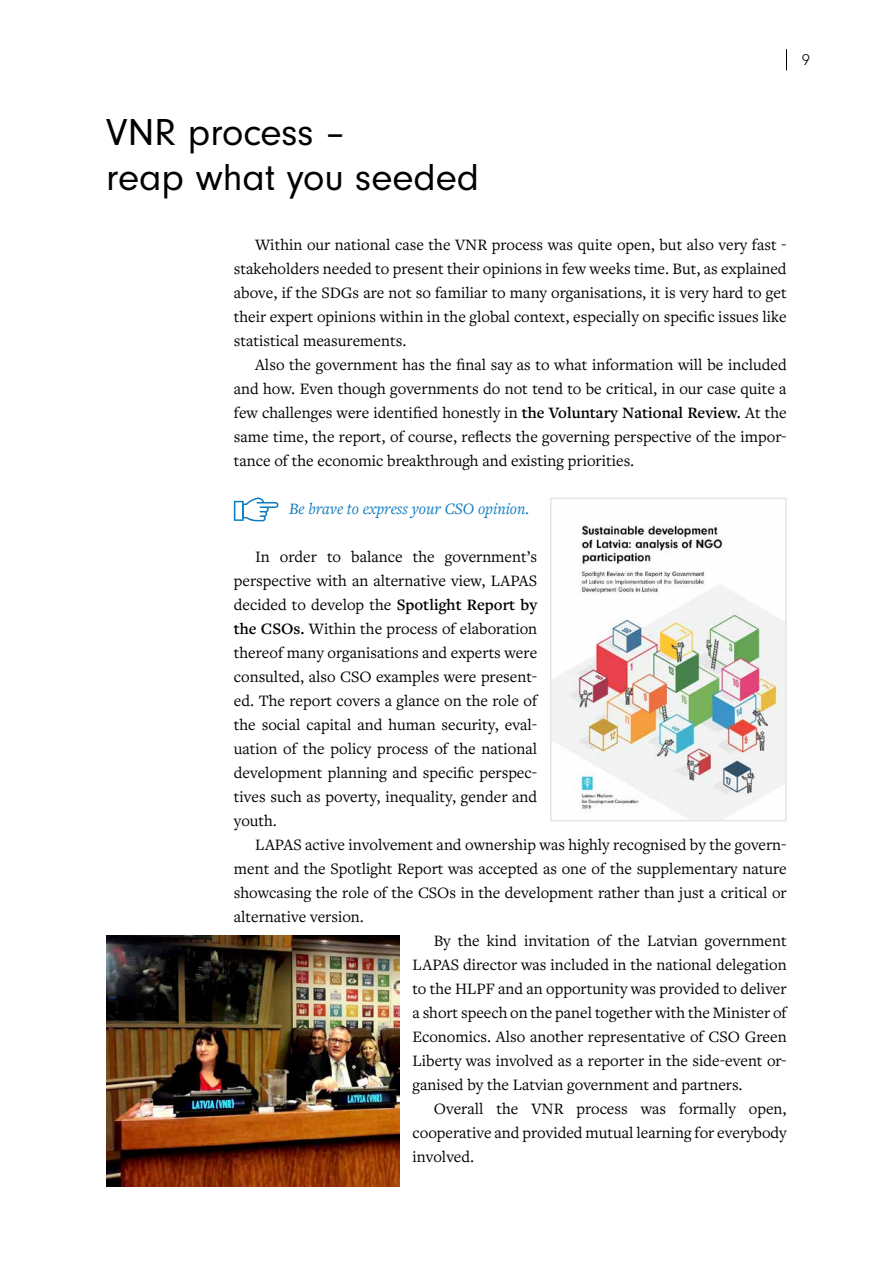
<style>
.page{position:relative;width:893px;height:1263px;background:#fff}
.page>*{position:absolute;margin:0;border:0;box-sizing:border-box;transform-origin:0 0}
.t1{font:39px/45px "Neuzeit Gro";color:#000}
.t2{font:16.5px/24px "Freight Text Pro";color:#000;text-align:justify}
.t3{font:italic 16.5px "Freight Text Pro";color:#0b7ac0}
.t4{font:300 16.5px "Neuzeit Gro";color:#000}
.s1{font-weight:600}
</style>
<div class="page">
<svg style="left:786px;top:49px;width:1px;height:21px"></svg>
<svg style="left:234px;top:497px;width:44px;height:24px"></svg>
<img style="left:553px;top:525px;width:231px;height:293px">
<div style="left:550px;top:497px;width:237px;height:324px;border:2px solid #e4e5e6"></div>
<img style="left:106px;top:935px;width:294px;height:251px">
<p class="t4" style="left:802px;top:51px;width:10px">9</p>
<h1 class="t1" style="left:106px;top:111px;width:374px">VNR process –<br>reap what you seeded</h1>
<p class="t2" style="left:234px;top:232px;width:554px;text-indent:21px">Within our national case the VNR process was quite open, but also very fast - stakeholders needed to present their opinions in few weeks time. But, as explained above, if the SDGs are not so familiar to many organisations, it is very hard to get their expert opinions within in the global context, especially on specific issues like statistical measurements.</p>
<p class="t2" style="left:234px;top:352px;width:554px;text-indent:21px">Also the government has the final say as to what information will be included and how. Even though governments do not tend to be critical, in our case quite a few challenges were identified honestly in <span class="s1">the Voluntary National Review.</span> At the same time, the report, of course, reflects the governing perspective of the impor&shy;tance of the economic breakthrough and existing priorities.</p>
<p class="t3" style="left:289px;top:498px;width:242px">Be brave to express your CSO opinion.</p>
<p class="t2" style="left:234px;top:544px;width:305px;text-indent:21px">In order to balance the government’s perspective with an alternative view, LAPAS decided to develop the <span class="s1">Spotlight Report by the CSOs.</span> Within the process of elaboration thereof many organisations and experts were consulted, also CSO examples were present&shy;ed. The report covers a glance on the role of the social capital and human security, eval&shy;uation of the policy process of the national development planning and specific perspec&shy;tives such as poverty, inequality, gender and youth.</p>
<p class="t2" style="left:255px;top:832px;width:533px">LAPAS active involvement and ownership was highly recognised by the govern-</p>
<p class="t2" style="left:234px;top:856px;width:554px">ment and the Spotlight Report was accepted as one of the supplementary nature</p>
<p class="t2" style="left:234px;top:880px;width:554px">showcasing the role of the CSOs in the development rather than just a critical or</p>
<p class="t2" style="left:234px;top:904px;width:132px">alternative version.</p>
<p class="t2" style="left:434px;top:928px;width:354px">By the kind invitation of the Latvian government</p>
<p class="t2" style="left:412px;top:952px;width:376px">LAPAS director was included in the national delegation</p>
<p class="t2" style="left:412px;top:976px;width:376px">to the HLPF and an opportunity was provided to deliver</p>
<p class="t2" style="left:412px;top:1000px;width:376px">a short speech on the panel together with the Minister of</p>
<p class="t2" style="left:412px;top:1024px;width:376px">Economics. Also another representative of CSO Green</p>
<p class="t2" style="left:412px;top:1048px;width:376px">Liberty was involved as a reporter in the side-event or-</p>
<p class="t2" style="left:412px;top:1072px;width:332px">ganised by the Latvian government and partners.</p>
<p class="t2" style="left:434px;top:1096px;width:354px">Overall the VNR process was formally open,</p>
<p class="t2" style="left:412px;top:1120px;width:376px">cooperative and provided mutual learning for everybody</p>
<p class="t2" style="left:412px;top:1144px;width:63px">involved.</p>
</div>
